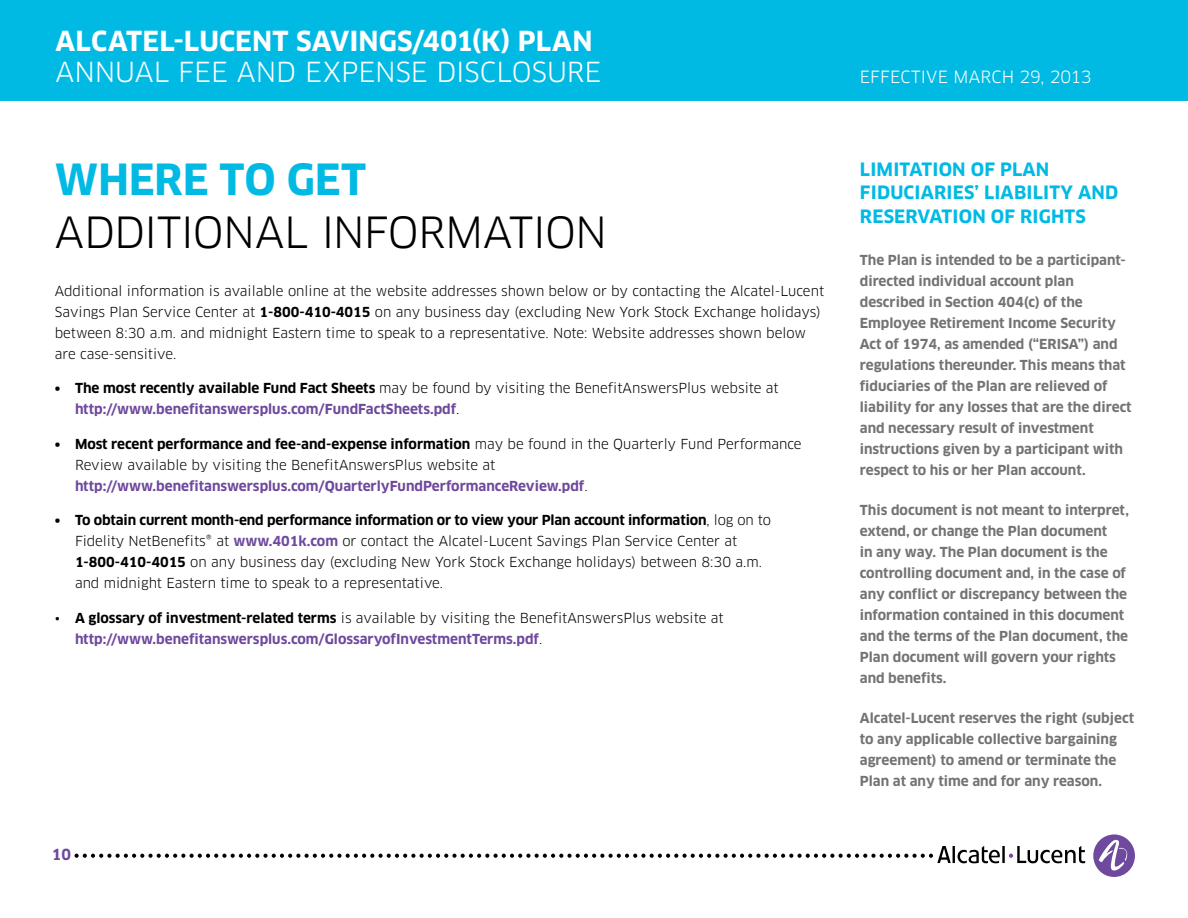
<style>
.page{position:relative;width:1188px;height:918px;background:#fff}
.page>*{position:absolute;margin:0;border:0;box-sizing:border-box;transform-origin:0 0}
.t1{font:42px "Clan OT";letter-spacing:-.015em;color:#000}
.t2{font:700 42px "Clan OT";color:#01bae3}
.t3{font:700 27px "Clan OT";letter-spacing:.005em;color:#fff}
.t4{font:27px "Clan OT";letter-spacing:-.005em;color:#fff}
.t5{font:700 18px/22.5px "Clan OT";letter-spacing:.01em;color:#01bae3}
.t6{font:16.5px "Clan OT";letter-spacing:.01em;color:#fff}
.t7{font:700 15px "Clan OT";color:#6e499d}
.t8{font:13.5px/21px "Clan OT";color:#000}
.t9{font:700 13.5px/21px "Clan OT";color:#737373}
.t10{font:700 13.5px/21px "Clan OT";color:#6e499d}
.s1{font-weight:700}
.s2{color:#000}
.s3{font-weight:400;color:#000}
.s4{font-weight:700;color:#6e499d}
</style>
<div class="page">
<div style="left:0;top:0;width:1188px;height:101px;background:#01bae3"></div>
<div style="left:1093px;top:834px;width:42px;height:43px;background:#6e499d;border-radius:50%"></div>
<svg style="left:1099px;top:839px;width:31px;height:32px"></svg>
<svg style="left:75px;top:846px;width:1010px;height:17px"></svg>
<h2 class="t3" style="left:55px;top:25px;width:147px">ALCATEL-LUCENT</h2>
<h2 class="t3" style="left:296px;top:25px;width:52px">SAVING</h2>
<h2 class="t3" style="left:397px;top:25px;width:193px">S/401(K) PLAN</h2>
<h2 class="t4" style="left:55px;top:56px;width:139px">annual fee</h2>
<h2 class="t4" style="left:237px;top:56px;width:362px">and expense disclosure</h2>
<h1 class="t2" style="left:55px;top:155px;width:28px">wheret</h1>
<h1 class="t2" style="left:245px;top:155px;width:55px">o get</h1>
<h1 class="t1" style="left:55px;top:207px;width:554px">additional i nformation</h1>
<p class="t8" style="left:55px;top:280px;width:771px">Additional information is available online at the website addresses shown below or by contacting the Alcatel-Lucent Savings Plan Service Center at <span class="s1">1-800-410-4015</span> on any business day (excluding New York Stock Exchange holidays) between 8:30 a.m. and midnight Eastern time to speak to a representative. N ote: Website addresses shown below are case-sensitive.</p>
<p class="t10" style="left:75px;top:378px;width:705px;text-indent:-20px"><span class="s2">• The most recently available Fund Fact Sheets</span> <span class="s3">may be found by visiting the BenefitAnswersP lus website at </span>http://www.benefitanswersplus.com/FundFactSheets.pdf<span class="s3">.</span></p>
<p class="t8" style="left:75px;top:433px;width:728px;text-indent:-20px"><span class="s1">• Most recent performance and fee-and-expense information</span> may be found in the Quarterly Fund Performance<br>Review available by visiting the BenefitAnswersPlus website at <span class="s4">http://www.benefitanswersplus.com/QuarterlyFundPerformanceReview.pdf</span>.</p>
<p class="t8" style="left:75px;top:510px;width:698px;text-indent:-20px"><span class="s1">• To obtain current month-end performance information or to view your Plan account information</span>, log on to Fidelity N etBenefits® at <span class="s4">www.401k.com</span> or contact the Alcatel-Lucent Savings P lan Service Center at <span class="s1">1-800-410-4015</span> on any business day (excluding New York Stock Exchange holidays) between 8:30 a.m. and midnight Eastern time to speak to a representative.</p>
<p class="t10" style="left:75px;top:607px;width:650px;text-indent:-20px"><span class="s3">•</span> <span class="s2">A glossary of investment-related terms</span> <span class="s3">is available by visiting the BenefitAnswersP lus website at </span>http://www.benefitanswersplus.com/GlossaryofInvestmentTerms.pdf<span class="s3">.</span></p>
<p class="t7" style="left:52px;top:846px;width:21px">10</p>
<p class="t6" style="left:860px;top:67px;width:233px">EFFECTIVE march 29, 2013</p>
<p class="t6" style="left:901px;top:67px;width:233px">EFFECTIVE march 29, 2013</p>
<h3 class="t5" style="left:860px;top:159px;width:191px">Limitation of Plan<br>Fiduciaries</h3>
<h3 class="t5" style="left:975px;top:181px;width:31px">’ Liabilit</h3>
<h3 class="t5" style="left:860px;top:180px;width:226px;line-height:24px;text-align:right">y and<br>Reservation of Rights</h3>
<p class="t9" style="left:860px;top:250px;width:273px">The Plan is intended to be a participant&shy;directed individual account plan described in Section 404(c) of the Employee Retirement Income Security Act of 1974, as amended (“ERISA”) and regulations thereunder. This means that fiduciaries of the Plan are relieved of liability for any losses that are the direct and necessary result of investment instructions given by a participant with respect to his or her Plan account.</p>
<p class="t9" style="left:860px;top:500px;width:271px">This document is not meant to interpret, extend, or change the Plan document<br>in any way. The Plan document is the controlling document and, in the case of any conflict or discrepancy between the information contained in this document and the terms of the Plan document, the Plan document will govern your rights and benefits.</p>
<p class="t9" style="left:860px;top:708px;width:276px">Alcatel-Lucent reserves the right (subject to any applicable collective bargaining agreement) to amend or terminate the Plan at any time and for any reason.</p>
</div>
